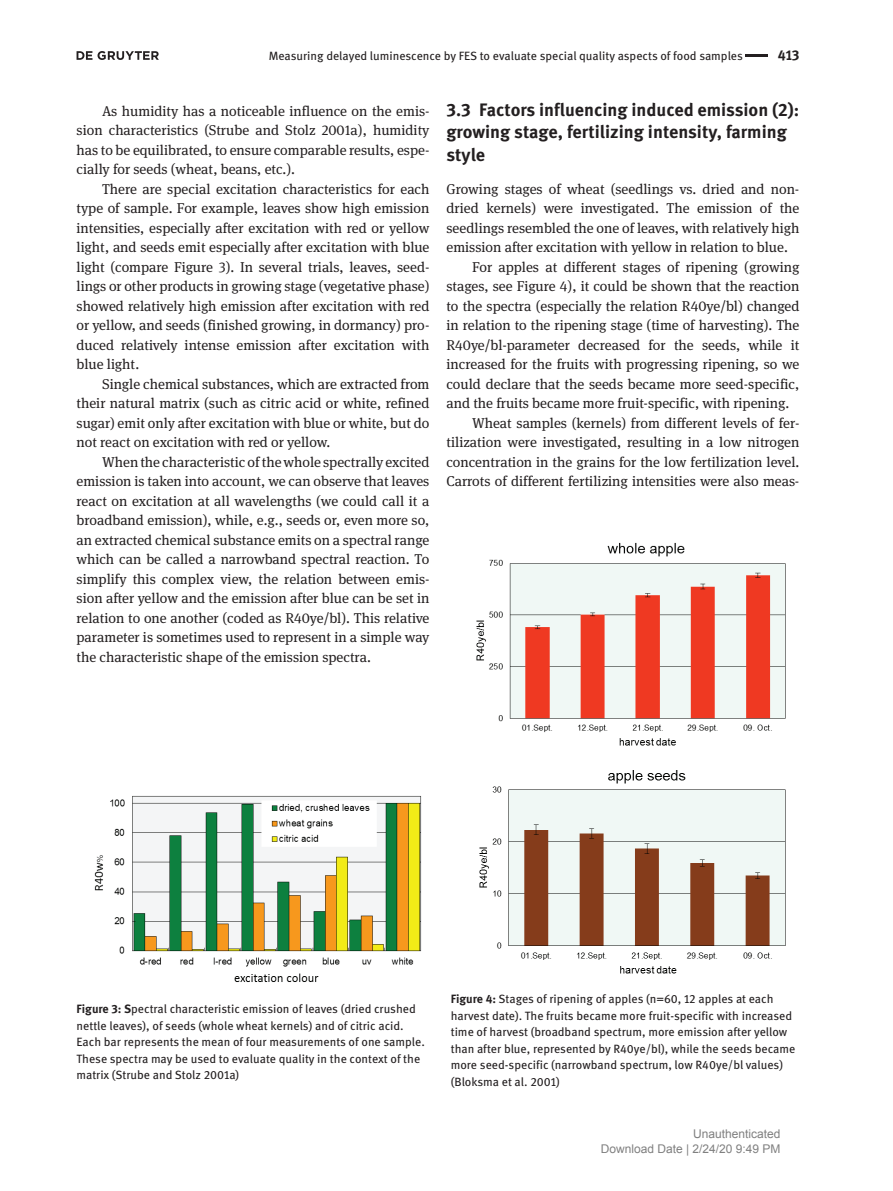
<style>
.page{position:relative;width:893px;height:1191px;background:#fff}
.page>*{position:absolute;margin:0;border:0;box-sizing:border-box;transform-origin:0 0}
.t1{font:700 18px/22.5px "DG Meta Science";color:#231f20}
.t2{font:14.25px/19.5px "DG Meta Serif Science";color:#231f20;text-align:justify}
.t3{font:700 14.25px "DG Meta Science";color:#231f20}
.t4{font:12px/16.5px "DG Meta Science";color:#231f20}
.t5{font:12px/15px "Arial";color:#808080;text-align:right}
.s1{font-weight:700}
</style>
<div class="page">
<svg style="left:77px;top:51px;width:82px;height:9px"></svg>
<hr style="left:745px;top:55px;width:23px;height:2px;background:#231f20">
<img style="left:94px;top:795px;width:328px;height:187px">
<img style="left:476px;top:542px;width:310px;height:432px">
<p class="t4" style="left:269px;top:47px;width:476px">Measuring delayed luminescence by FES to evaluate special quality aspects of food samples</p>
<p class="t3" style="left:778px;top:44px;width:23px">413</p>
<p class="t2" style="left:77px;top:101px;width:354px;text-indent:26px">As humidity has a noticeable influence on the emis&shy;sion characteristics (Strube and Stolz 2001a), humidity has to be equilibrated, to ensure comparable results, espe&shy;cially for seeds (wheat, beans, etc.).</p>
<p class="t2" style="left:77px;top:179px;width:354px;text-indent:26px">There are special excitation characteristics for each type of sample. For example, leaves show high emission intensities, especially after excitation with red or yellow light, and seeds emit especially after excitation with blue light (compare Figure 3). In several trials, leaves, seed&shy;lings or other products in growing stage (vegetative phase) showed relatively high emission after excitation with red or yellow, and seeds (finished growing, in dormancy) pro&shy;duced relatively intense emission after excitation with blue light.</p>
<p class="t2" style="left:77px;top:374px;width:354px;text-indent:26px">Single chemical substances, which are extracted from their natural matrix (such as citric acid or white, refined sugar) emit only after excitation with blue or white, but do not react on excitation with red or yellow.</p>
<p class="t2" style="left:77px;top:452px;width:354px;text-indent:26px">When the characteristic of the whole spectrally excited emission is taken into account, we can observe that leaves react on excitation at all wavelengths (we could call it a broadband emission), while, e.g., seeds or, even more so, an extracted chemical substance emits on a spectral range which can be called a narrowband spectral reaction. To simplify this complex view, the relation between emis&shy;sion after yellow and the emission after blue can be set in relation to one another (coded as R40ye/bl). This relative parameter is sometimes used to represent in a simple way the characteristic shape of the emission spectra.</p>
<p class="t1" style="left:446px;top:98px;width:354px">3.3 Factors influencing induced emission (2): growing stage, fertilizing intensity, farming style</p>
<p class="t2" style="left:446px;top:179px;width:354px">Growing stages of wheat (seedlings vs. dried and non-</p>
<p class="t2" style="left:446px;top:198px;width:354px">dried kernels) were investigated. The emission of the</p>
<p class="t2" style="left:446px;top:218px;width:354px">seedlings resembled the one of leaves, with relatively high</p>
<p class="t2" style="left:446px;top:237px;width:343px">emission after excitation with yellow in relation to blue.</p>
<p class="t2" style="left:472px;top:257px;width:329px">For apples at different stages of ripening (growing</p>
<p class="t2" style="left:446px;top:276px;width:354px">stages, see Figure 4), it could be shown that the reaction</p>
<p class="t2" style="left:446px;top:296px;width:354px">to the spectra (especially the relation R40ye/bl) changed</p>
<p class="t2" style="left:446px;top:315px;width:354px">in relation to the ripening stage (time of harvesting). The</p>
<p class="t2" style="left:446px;top:335px;width:354px">R40ye/bl-parameter decreased for the seeds, while it</p>
<p class="t2" style="left:446px;top:354px;width:354px">increased for the fruits with progressing ripening, so we</p>
<p class="t2" style="left:446px;top:374px;width:354px">could declare that the seeds became more seed-specific,</p>
<p class="t2" style="left:446px;top:393px;width:344px">and the fruits became more fruit-specific, with ripening.</p>
<p class="t2" style="left:472px;top:413px;width:329px">Wheat samples (kernels) from different levels of fer-</p>
<p class="t2" style="left:446px;top:432px;width:354px">tilization were investigated, resulting in a low nitrogen</p>
<p class="t2" style="left:446px;top:452px;width:354px">concentration in the grains for the low fertilization level.</p>
<p class="t2" style="left:446px;top:471px;width:354px">Carrots of different fertilizing intensities were also meas-</p>
<p class="t4" style="left:77px;top:1000px;width:350px"><span class="s1">Figure 3: S</span>pectral characteristic emission of leaves (dried crushed nettle leaves), of seeds (whole wheat kernels) and of citric acid.<br>Each bar represents the mean of four measurements of one sample.<br>These spectra may be used to evaluate quality in the context of the matrix (Strube and Stolz 2001a)</p>
<p class="t4" style="left:451px;top:990px;width:346px"><span class="s1">Figure 4:</span> Stages of ripening of apples (n=60, 12 apples at each harvest date). The fruits became more fruit-specific with increased time of harvest (broadband spectrum, more emission after yellow than after blue, represented by R40ye/bl), while the seeds became more seed-specific (narrowband spectrum, low R40ye/bl values) (Bloksma et al. 2001)</p>
<p class="t5" style="left:601px;top:1127px;width:181px">Unauthenticated<br>Download Date | 2/24/20 9:49 PM</p>
</div>
